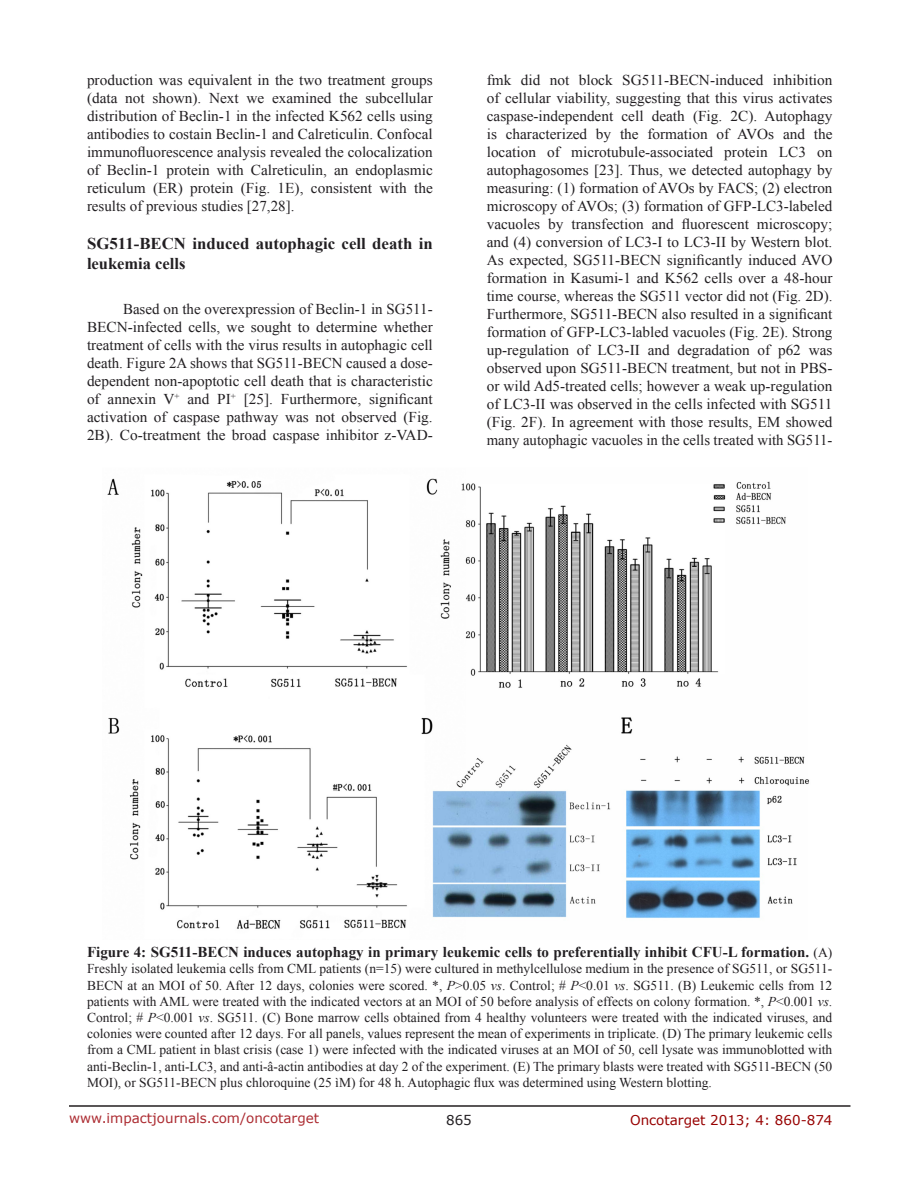
<style>
.page{position:relative;width:918px;height:1188px;background:#fff}
.page>*{position:absolute;margin:0;border:0;box-sizing:border-box;transform-origin:0 0}
.SubHeading{font:700 16.5px/19.8px "Times New Roman";color:#221f22}
.BodyText{font:15px/18px "Times New Roman";color:#221f22;text-align:justify}
.FigureText{font:700 15px "Times New Roman";color:#221f22}
.FigureText-2{font:13.5px/16.2px "Times New Roman";color:#221f22;text-align:justify}
.t1{font:13.5px "Verdana";color:#ac2b31}
.t2{font:13.5px "Verdana";color:#970000}
.t3{font:13.5px "Verdana";color:#221f22}
.s1{font-weight:400;font-size:13.5px}
.s2{font-style:italic}
</style>
<div class="page">
<hr style="left:69px;top:1105px;width:781px;height:2px;background:#231f20">
<img style="left:107px;top:478px;width:702px;height:451px">
<p class="BodyText" style="left:87px;top:71px;width:347px">production was equivalent in the two treatment groups (data not shown). Next we examined the subcellular distribution of Beclin-1 in the infected K562 cells using antibodies to costain Beclin-1 and Calreticulin. Confocal immunofluorescence analysis revealed the colocalization of Beclin-1 protein with Calreticulin, an endoplasmic reticulum (ER) protein (Fig. 1E), consistent with the results of previous studies [27,28].</p>
<p class="SubHeading" style="left:87px;top:233px;width:347px">SG511-BECN induced autophagic cell death in leukemia cells</p>
<p class="BodyText" style="left:87px;top:300px;width:347px;text-indent:36px">Based on the overexpression of Beclin-1 in SG511- BECN-infected cells, we sought to determine whether treatment of cells with the virus results in autophagic cell death. Figure 2A shows that SG511-BECN caused a dose&shy;dependent non-apoptotic cell death that is characteristic of annexin V<sup>+</sup> and PI<sup>+</sup> [25]. Furthermore, significant activation of caspase pathway was not observed (Fig.<br>2B). Co-treatment the broad caspase inhibitor z-VAD-</p>
<p class="BodyText" style="left:487px;top:71px;width:347px">fmk did not block SG511-BECN-induced inhibition of cellular viability, suggesting that this virus activates caspase-independent cell death (Fig. 2C). Autophagy is characterized by the formation of AVOs and the location of microtubule-associated protein LC3 on autophagosomes [23]. Thus, we detected autophagy by measuring: (1) formation of AVOs by FACS; (2) electron microscopy of AVOs; (3) formation of GFP-LC3-labeled vacuoles by transfection and fluorescent microscopy; and (4) conversion of LC3-I to LC3-II by Western blot.<br>As expected, SG511-BECN significantly induced AVO formation in Kasumi-1 and K562 cells over a 48-hour time course, whereas the SG511 vector did not (Fig. 2D).<br>Furthermore, SG511-BECN also resulted in a significant formation of GFP-LC3-labled vacuoles (Fig. 2E). Strong up-regulation of LC3-II and degradation of p62 was observed upon SG511-BECN treatment, but not in PBS&shy;or wild Ad5-treated cells; however a weak up-regulation of LC3-II was observed in the cells infected with SG511 (Fig. 2F). In agreement with those results, EM showed many autophagic vacuoles in the cells treated with SG511-</p>
<p class="FigureText" style="left:87px;top:942px;width:747px">Figure 4: SG511-BECN induces autophagy in primary leukemic cells to preferentially inhibit CFU-L formation. <span class="s1">(A)</span></p>
<p class="FigureText-2" style="left:87px;top:961px;width:747px">Freshly isolated leukemia cells from CML patients (n=15) were cultured in methylcellulose medium in the presence of SG511, or SG511- BECN at an MOI of 50. After 12 days, colonies were scored. *, <span class="s2">P</span>&gt;0.05 <span class="s2">vs</span>. Control; # <span class="s2">P</span>&lt;0.01 <span class="s2">vs</span>. SG511. (B) Leukemic cells from 12 patients with AML were treated with the indicated vectors at an MOI of 50 before analysis of effects on colony formation. *, <span class="s2">P</span>&lt;0.001 <span class="s2">vs</span>.<br>Control; # <span class="s2">P</span>&lt;0.001 <span class="s2">vs</span>. SG511. (C) Bone marrow cells obtained from 4 healthy volunteers were treated with the indicated viruses, and colonies were counted after 12 days. For all panels, values represent the mean of experiments in triplicate. (D) The primary leukemic cells from a CML patient in blast crisis (case 1) were infected with the indicated viruses at an MOI of 50, cell lysate was immunoblotted with anti-Beclin-1, anti-LC3, and anti-â-actin antibodies at day 2 of the experiment. (E) The primary blasts were treated with SG511-BECN (50<br>MOI), or SG511-BECN plus chloroquine (25 ìM) for 48 h. Autophagic flux was determined using Western blotting.</p>
<p class="t1" style="left:69px;top:1109px;width:252px">www.impactjournals.com/oncotarget</p>
<p class="t3" style="left:446px;top:1111px;width:27px">865</p>
<p class="t2" style="left:630px;top:1111px;width:204px">Oncotarget 2013; 4: 860-874</p>
</div>
